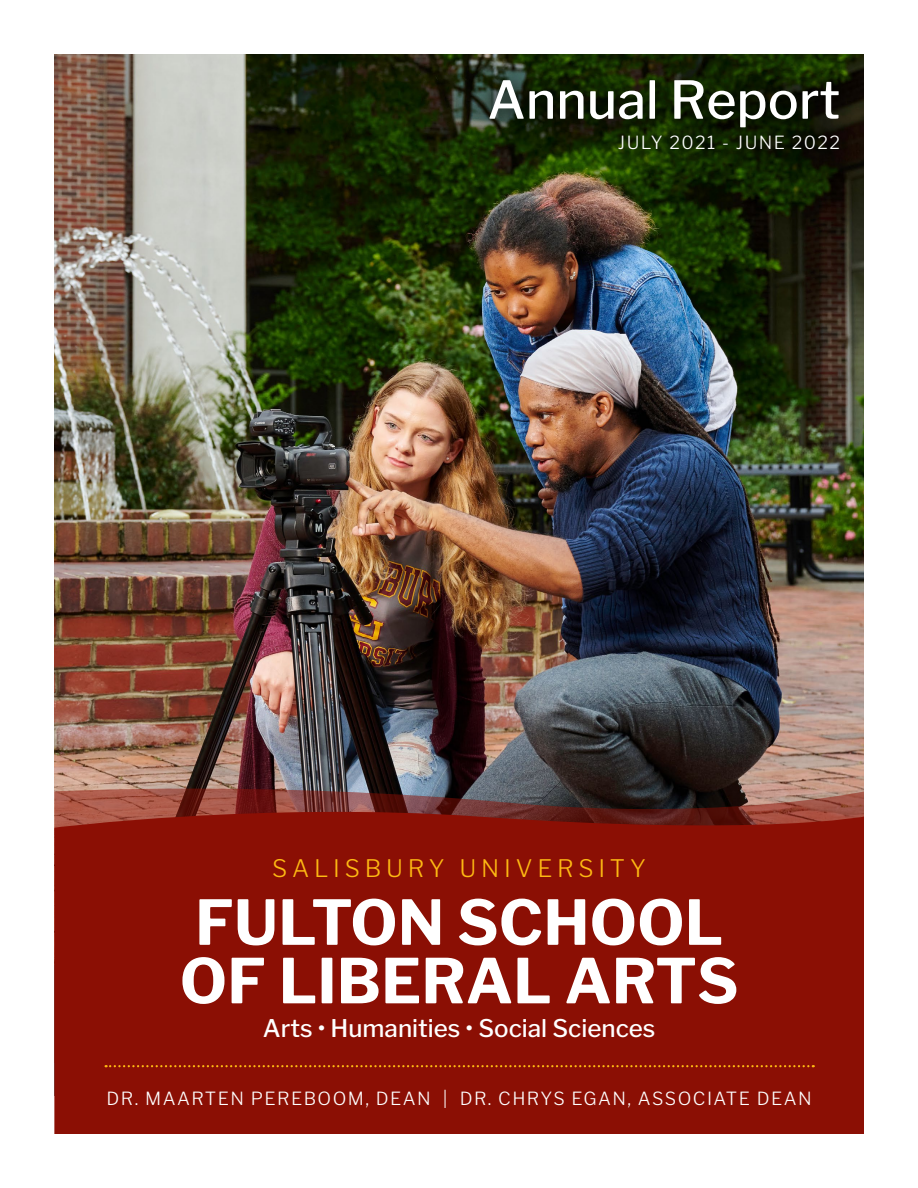
<style>
.page{position:relative;width:918px;height:1188px;background:#fff}
.page>*{position:absolute;margin:0;border:0;box-sizing:border-box;transform-origin:0 0}
.t1{font:700 61.5px/58.5px "Libre Franklin";color:#fff}
.t2{font:500 51.9px "Libre Franklin";color:#fff}
.t3{font:500 24.15px "Libre Franklin";color:#fff}
.t4{font:300 24px "Libre Franklin";letter-spacing:.2em;color:#fdb913}
.t5{font:300 18px "Libre Franklin";letter-spacing:.08em;color:#fff}
</style>
<div class="page">
<img style="left:54px;top:54px;width:810px;height:735px">
<img style="left:54px;top:789px;width:810px;height:12px">
<div style="left:54px;top:801px;width:810px;height:333px;background:#8b0f04"></div>
<div style="left:466px;top:55px;width:397px;height:118px;background:#000;opacity:.75"></div>
<svg style="left:106px;top:1065px;width:708px;height:2px"></svg>
<p class="t2" style="left:487px;top:69px;width:354px">Annual Report</p>
<p class="t5" style="left:618px;top:131px;width:224px">JULY 2021 - JUNE 2022</p>
<p class="t4" style="left:272px;top:853px;width:375px">SALISBURY UNIVERSITY</p>
<p class="t1" style="left:180px;top:893px;width:561px">FULTON SCHOOL<br>OF LIBERAL ARTS</p>
<p class="t3" style="left:263px;top:1014px;width:394px">Arts • Humanities • Social Sciences</p>
<p class="t5" style="left:107px;top:1087px;width:707px">DR. MAARTEN PEREBOOM, DEAN | DR. CHRYS EGAN, ASSOCIATE DEAN</p>
</div>
